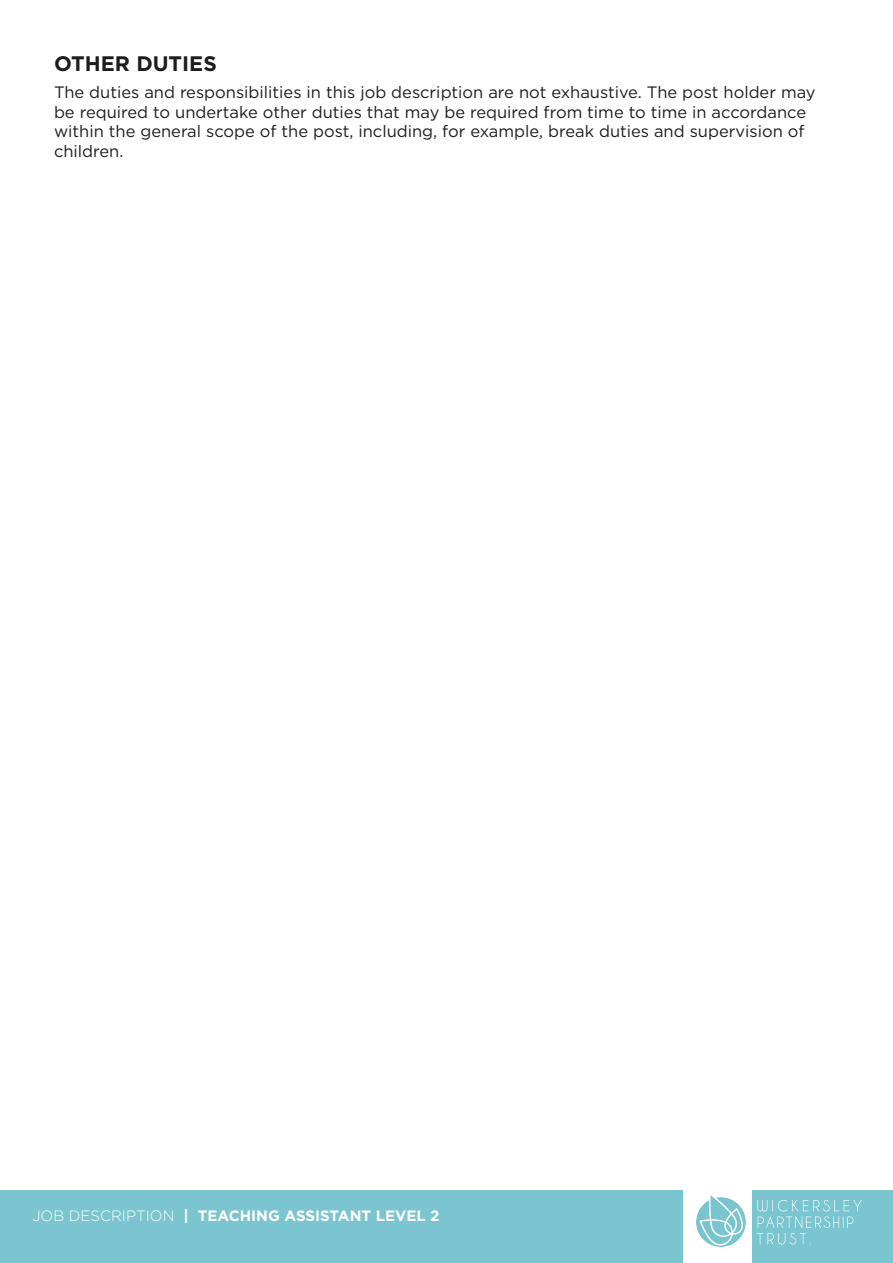
<style>
.page{position:relative;width:893px;height:1263px;background:#fff}
.page>*{position:absolute;margin:0;border:0;box-sizing:border-box;transform-origin:0 0}
.t1{font:700 21px "Gotham";color:#1d1d1b}
.t2{font:16.5px/19.8px "Gotham";color:#1d1d1b}
.t3{font:700 15px "Gotham";color:#fff}
.s1{font-weight:300}
</style>
<div class="page">
<div style="left:0;top:1190px;width:683px;height:73px;background:#7ac5cf"></div>
<div style="left:752px;top:1190px;width:141px;height:73px;background:#7ac5cf"></div>
<img style="left:696px;top:1195px;width:166px;height:52px">
<p class="t1" style="left:54px;top:49px;width:164px">OTHER DUTIES</p>
<p class="t2" style="left:54px;top:82px;width:763px">The duties and responsibilities in this job description are not exhaustive. The post holder may be required to undertake other duties that may be required from time to time in accordance within the general scope of the post, including, for example, break duties and supervision of children.</p>
<p class="t3" style="left:32px;top:1206px;width:409px"><span class="s1">JOB DESCRIPTION</span> | TEACHING ASSISTANT LEVEL 2</p>
</div>
